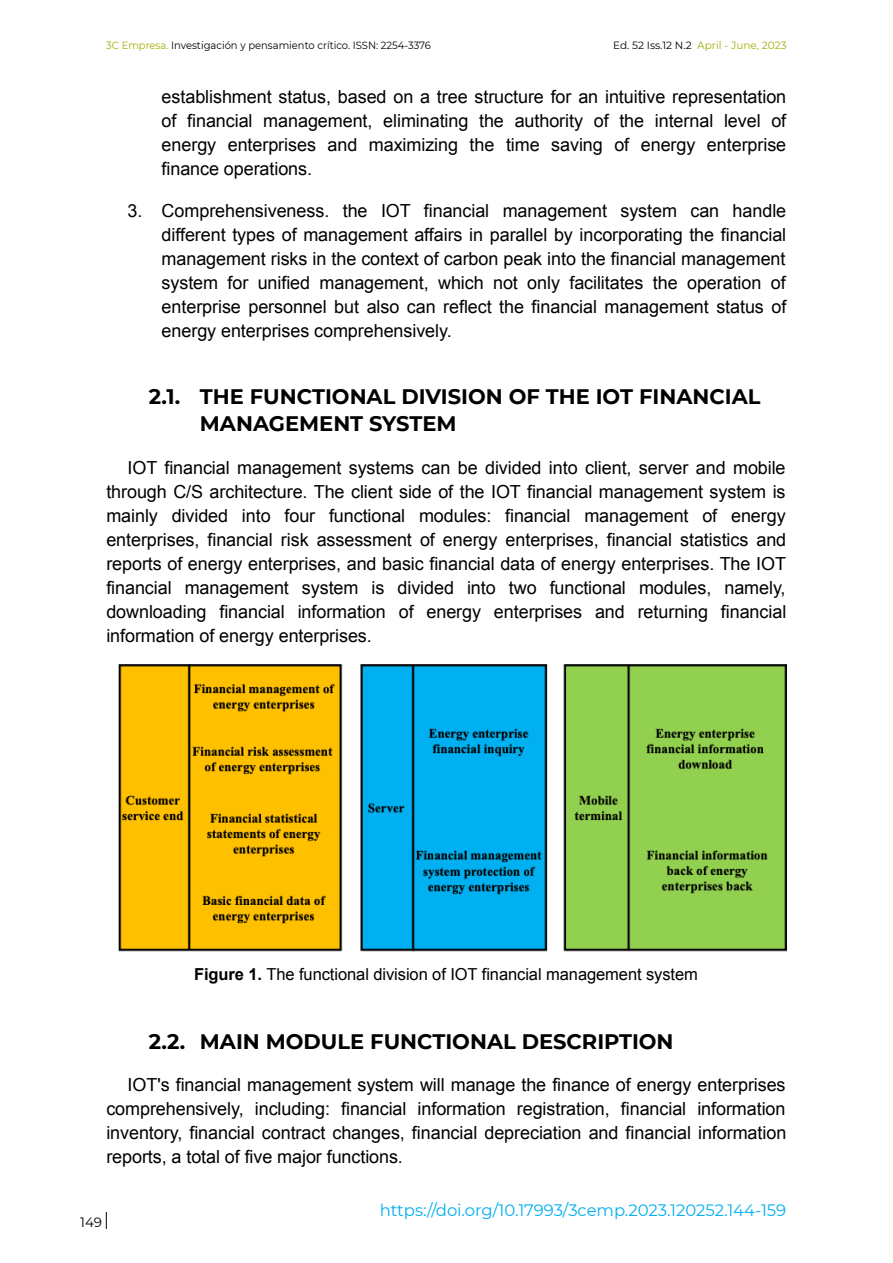
<style>
.page{position:relative;width:893px;height:1263px;background:#fff}
.page>*{position:absolute;margin:0;border:0;box-sizing:border-box;transform-origin:0 0}
.t1{font:700 21px/27px "Montserrat";color:#000}
.t2{font:18px/24px "Arial";letter-spacing:-.005em;color:#000;text-align:justify}
.t3{font:16.5px "Arial";letter-spacing:-.005em;color:#000}
.t4{font:16.5px "Montserrat";letter-spacing:-.005em;color:#00b0f0}
.t5{font:13.5px "Montserrat";color:#000}
.t6{font:10.5px "Montserrat";color:#000;scale:.95 1}
.t7{font:10.5px "Montserrat";color:#a3ad03}
.s1{color:#a3ad03}
.s2{color:#000}
.s3{font-weight:700}
</style>
<div class="page">
<img style="left:118px;top:664px;width:668px;height:288px">
<svg style="left:106px;top:1212px;width:1px;height:17px"></svg>
<p class="t6" style="left:106px;top:38px;width:343px"><span class="s1">3C Empresa.</span> Investigación y pensamiento crítico. ISSN: 2254-3376</p>
<p class="t7" style="left:613px;top:38px;width:175px"><span class="s2">Ed. 52 Iss.12 N.2</span> April - June, 2023</p>
<p class="t2" style="left:162px;top:85px;width:626px">establishment status, based on a tree structure for an intuitive representation of financial management, eliminating the authority of the internal level of energy enterprises and maximizing the time saving of energy enterprise finance operations.</p>
<p class="t2" style="left:162px;top:199px;width:626px;text-indent:-34px">3. Comprehensiveness. the IOT financial management system can handle different types of management affairs in parallel by incorporating the financial management risks in the context of carbon peak into the financial management system for unified management, which not only facilitates the operation of enterprise personnel but also can reflect the financial management status of energy enterprises comprehensively.</p>
<p class="t1" style="left:200px;top:382px;width:562px;text-indent:-51px">2.1. THE FUNCTIONAL DIVISION OF THE IOT FINANCIAL<br>MANAGEMENT SYSTEM</p>
<p class="t2" style="left:106px;top:455px;width:681px;text-indent:21px">IOT financial management systems can be divided into client, server and mobile through C/S architecture. The client side of the IOT financial management system is mainly divided into four functional modules: financial management of energy enterprises, financial risk assessment of energy enterprises, financial statistics and reports of energy enterprises, and basic financial data of energy enterprises. The IOT financial management system is divided into two functional modules, namely, downloading financial information of energy enterprises and returning financial information of energy enterprises.</p>
<p class="t3" style="left:194px;top:963px;width:505px"><span class="s3">Figure 1.</span> The functional division of IOT financial management system</p>
<p class="t1" style="left:149px;top:1027px;width:526px">2.2. MAIN MODULE FUNCTIONAL DESCRIPTION</p>
<p class="t2" style="left:106px;top:1073px;width:681px;text-indent:21px">IOT's financial management system will manage the finance of energy enterprises comprehensively, including: financial information registration, financial information inventory, financial contract changes, financial depreciation and financial information reports, a total of five major functions.</p>
<p class="t4" style="left:380px;top:1199px;width:408px">https://doi.org/10.17993/3cemp.2023.120252.144-159</p>
<p class="t5" style="left:80px;top:1213px;width:23px">149</p>
</div>
